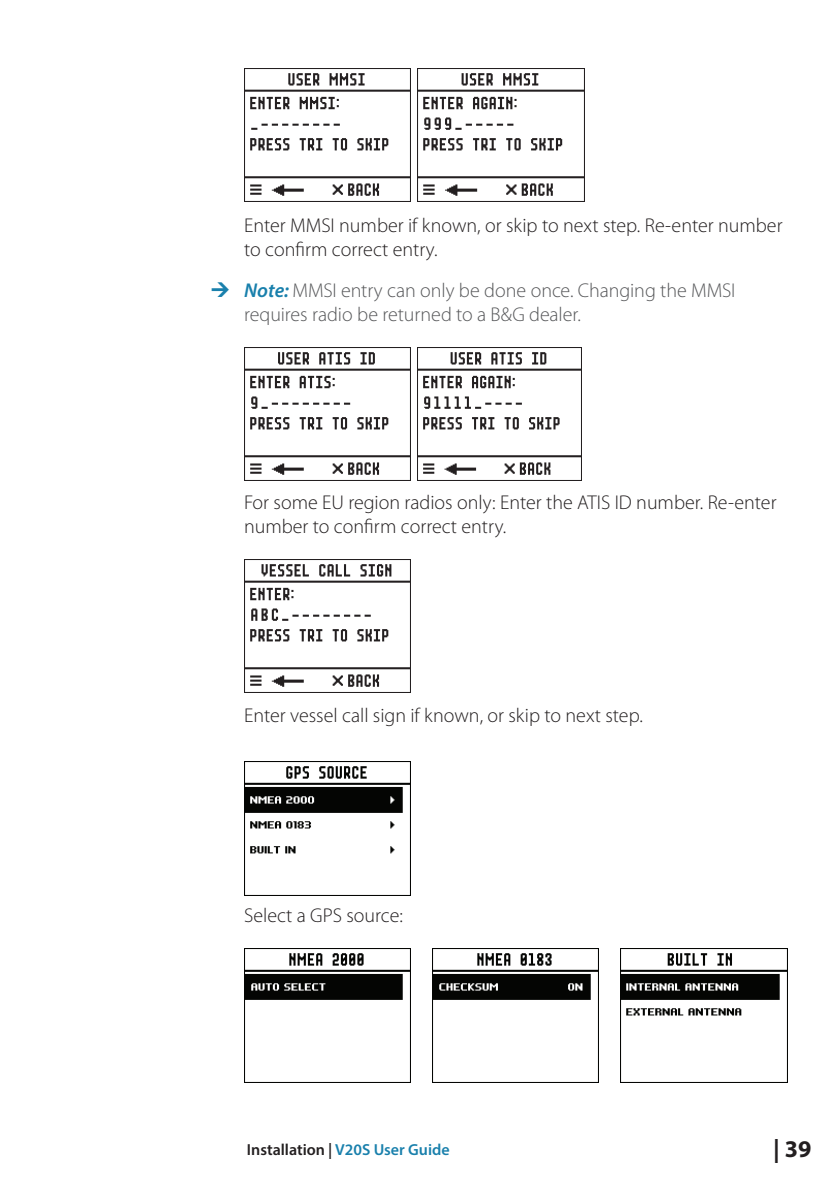
<style>
.page{position:relative;width:840px;height:1191px;background:#fff}
.page>*{position:absolute;margin:0;border:0;box-sizing:border-box;transform-origin:0 0}
.t1{font:700 24px "Myriad Pro";color:#231f20}
.t2{font:300 20px/24px "Myriad Pro";color:#231f20}
.t3{font:300 20px/24px "Myriad Pro";letter-spacing:-.005em;color:#57585a}
.t4{font:600 16px "Myriad Pro";color:#231f20}
.s1{font-weight:600;font-style:italic;color:#1980ac}
.s2{color:#1980ac}
</style>
<div class="page">
<img style="left:244px;top:68px;width:166px;height:134px">
<img style="left:417px;top:68px;width:166px;height:134px">
<img style="left:244px;top:347px;width:166px;height:134px">
<img style="left:417px;top:348px;width:164px;height:133px">
<img style="left:244px;top:559px;width:166px;height:133px">
<img style="left:244px;top:761px;width:166px;height:134px">
<img style="left:244px;top:948px;width:166px;height:134px">
<img style="left:432px;top:948px;width:166px;height:134px">
<img style="left:620px;top:948px;width:166px;height:134px">
<p class="t2" style="left:244px;top:213px;width:539px">Enter MMSI number if known, or skip to next step. Re-enter number to confirm correct entry.</p>
<p class="t3" style="left:244px;top:278px;width:492px"><span class="s1">Note:</span> MMSI entry can only be done once. Changing the MMSI requires radio be returned to a B&amp;G dealer.</p>
<p class="t2" style="left:244px;top:490px;width:533px">For some EU region radios only: Enter the ATIS ID number. Re-enter number to confirm correct entry.</p>
<p class="t2" style="left:244px;top:704px;width:400px">Enter vessel call sign if known, or skip to next step.</p>
<p class="t2" style="left:244px;top:903px;width:160px">Select a GPS source:</p>
<p class="t4" style="left:247px;top:1139px;width:204px">Installation | <span class="s2">V20S User Guide</span></p>
<p class="t1" style="left:772px;top:1132px;width:40px">| 39</p>
</div>
